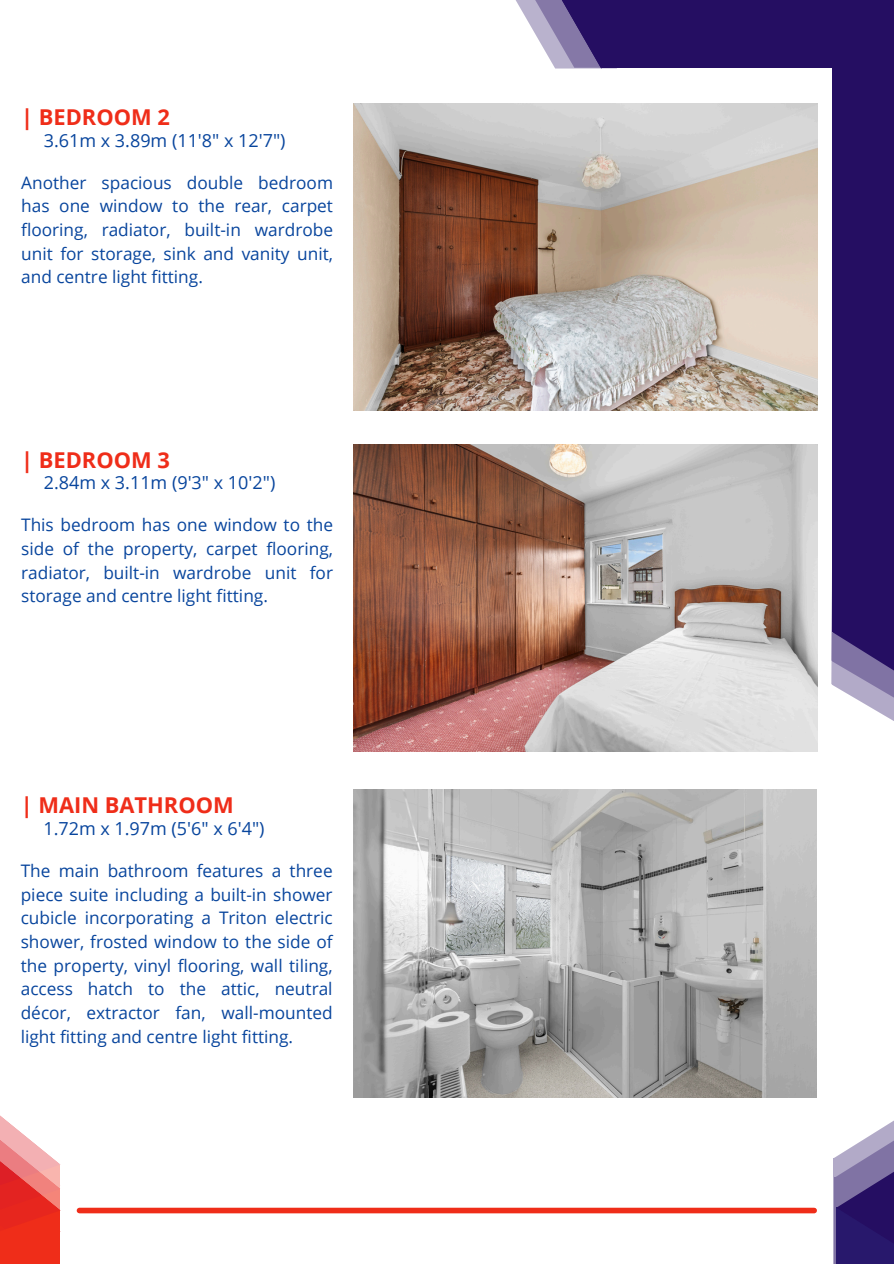
<style>
.page{position:relative;width:894px;height:1264px;background:#fff}
.page>*{position:absolute;margin:0;border:0;box-sizing:border-box;transform-origin:0 0}
.t1{font:700 21.9px "Open Sans";color:#ef2d19}
.t2{font:18px "Open Sans";color:#08459d}
.t3{font:17.25px/23.7px "Open Sans";color:#08459d;text-align:justify}
</style>
<div class="page">
<svg style="left:515px;top:0;width:13px;height:21px"></svg>
<svg style="left:528px;top:0;width:27px;height:68px;fill:#b9b2cd"></svg>
<div style="left:602px;top:0;width:291px;height:68px;background:#250e62"></div>
<svg style="left:831px;top:585px;width:62px;height:136px"></svg>
<div style="left:832px;top:0;width:61px;height:631px;background:#250e62"></div>
<svg style="left:832px;top:631px;width:61px;height:60px"></svg>
<svg style="left:555px;top:0;width:62px;height:69px"></svg>
<div style="left:833px;top:1177px;width:60px;height:86px;background:#28186c"></div>
<svg style="left:833px;top:1121px;width:60px;height:139px"></svg>
<svg style="left:0;top:1115px;width:61px;height:148px"></svg>
<div style="left:79px;top:1207px;width:735px;height:6px;background:#ef2d19"></div>
<img style="left:354px;top:103px;width:462px;height:308px">
<img style="left:354px;top:444px;width:462px;height:307px">
<img style="left:353px;top:789px;width:463px;height:308px">
<p class="t1" style="left:21px;top:101px;width:150px">| BEDROOM 2</p>
<h1 class="t2" style="left:44px;top:127px;width:243px">3.61m x 3.89m (11'8" x 12'7")</h1>
<p class="t3" style="left:21px;top:170px;width:313px">Another spacious double bedroom has one window to the rear, carpet flooring, radiator, built-in wardrobe unit for storage, sink and vanity unit, and centre light fitting.</p>
<p class="t1" style="left:21px;top:444px;width:150px">| BEDROOM 3</p>
<p class="t2" style="left:44px;top:470px;width:233px">2.84m x 3.11m (9'3" x 10'2")</p>
<p class="t3" style="left:21px;top:513px;width:313px">This bedroom has one window to the side of the property, carpet flooring, radiator, built-in wardrobe unit for storage and centre light fitting.</p>
<p class="t1" style="left:21px;top:789px;width:214px">| MAIN BATHROOM</p>
<h1 class="t2" style="left:43px;top:816px;width:223px">1.72m x 1.97m (5'6" x 6'4")</h1>
<p class="t3" style="left:21px;top:858px;width:313px">The main bathroom features a three piece suite including a built-in shower cubicle incorporating a Triton electric shower, frosted window to the side of the property, vinyl flooring, wall tiling, access hatch to the attic, neutral décor, extractor fan, wall-mounted light fitting and centre light fitting.</p>
</div>
